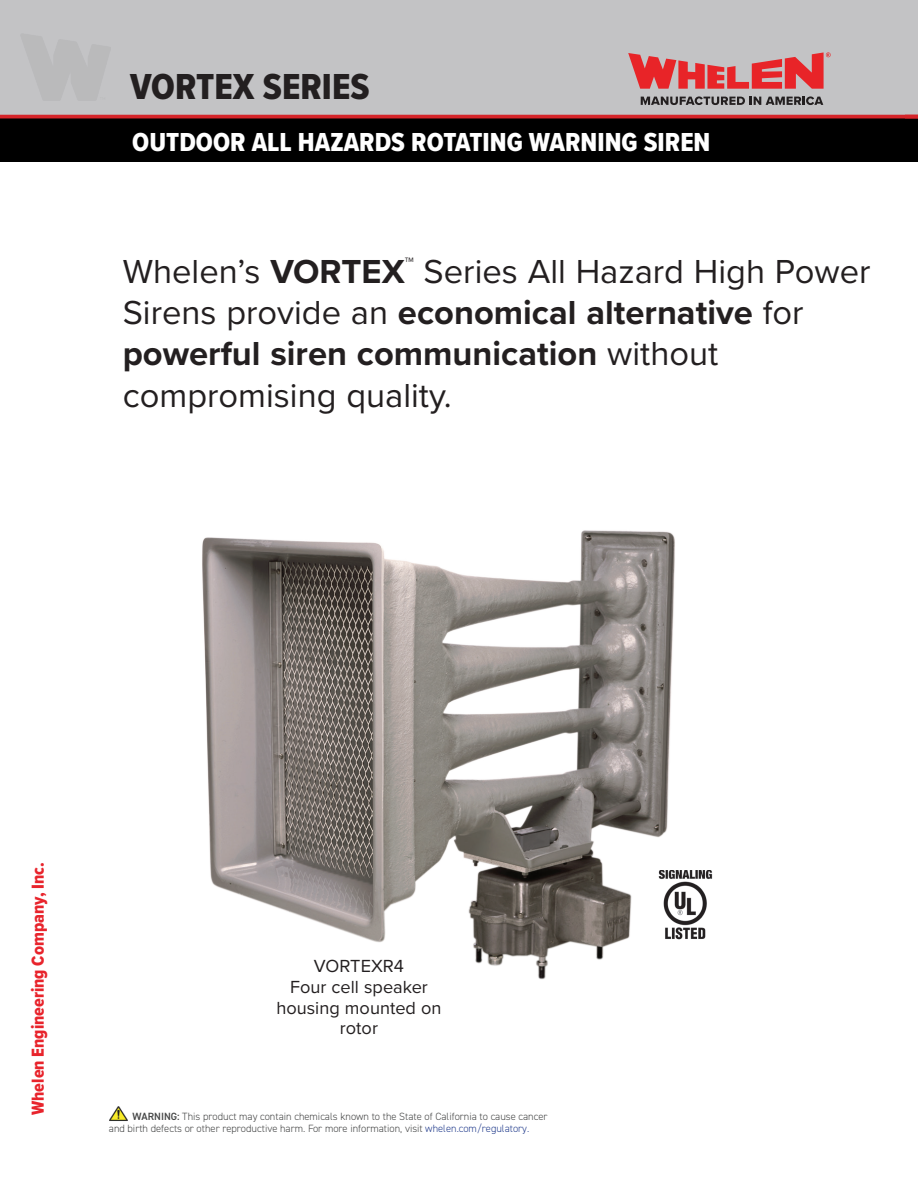
<style>
.page{position:relative;width:918px;height:1188px;background:#fff}
.page>*{position:absolute;margin:0;border:0;box-sizing:border-box;transform-origin:0 0}
.t1{font:37.5px "Proxima Nova Cond Extrabld";color:#231f20}
.t2{font:34.5px/41.4px "Proxima Nova";color:#231f20}
.t3{font:27px "Proxima Nova Cond Extrabld";color:#fff}
.t4{font:18.15px/20.9px "Proxima Nova";color:#231f20;text-align:center}
.t5{font:18px "Proxima Nova Cond Extrabld";color:#e8242c}
.t6{font:300 10.5px/12px "DIN2014";color:#454646}
.s1{font-weight:700}
.s2{font-weight:600}
.s3{color:#253f8e}
</style>
<div class="page">
<div style="left:0;top:0;width:918px;height:115px;background:#c3c3c5"></div>
<div style="left:0;top:117px;width:918px;height:45px;background:#000"></div>
<svg style="left:641px;top:96px;width:182px;height:9px"></svg>
<svg style="left:628px;top:52px;width:203px;height:37px"></svg>
<img style="left:109px;top:1106px;width:19px;height:14px">
<svg style="left:109px;top:1120px;width:19px;height:1px"></svg>
<hr style="left:0;top:115px;width:918px;height:3px;background:#d52429">
<img style="left:202px;top:530px;width:473px;height:450px">
<img style="left:655px;top:870px;width:58px;height:71px">
<h1 class="t1" style="left:130px;top:59px;width:241px">VORTEX SERIES</h1>
<h3 class="t3" style="left:132px;top:122px;width:580px">OUTDOOR ALL HAZARDS ROTATING WARNING SIREN</h3>
<h2 class="t2" style="left:123px;top:249px;width:749px">Whelen’s <span class="s1">VORTEX</span><sup>™</sup> Series All Hazard High Power Sirens provide an <span class="s1">economical alternative</span> for <span class="s1">powerful siren communication</span> without compromising quality.</h2>
<h3 class="t5" style="left:25px;top:1115px;width:254px;rotate:-90deg">Whelen Engineering Company, Inc.</h3>
<h3 class="t4" style="left:276px;top:955px;width:167px">VORTEXR4<br>Four cell speaker housing mounted on rotor</h3>
<p class="t6" style="left:109px;top:1110px;width:440px;text-indent:24px"><span class="s2">WARNING:</span> This product may contain chemicals known to the State of California to cause cancer and birth defects or other reproductive harm. For more information, visit <span class="s3">whelen.com/regulatory.</span></p>
</div>
